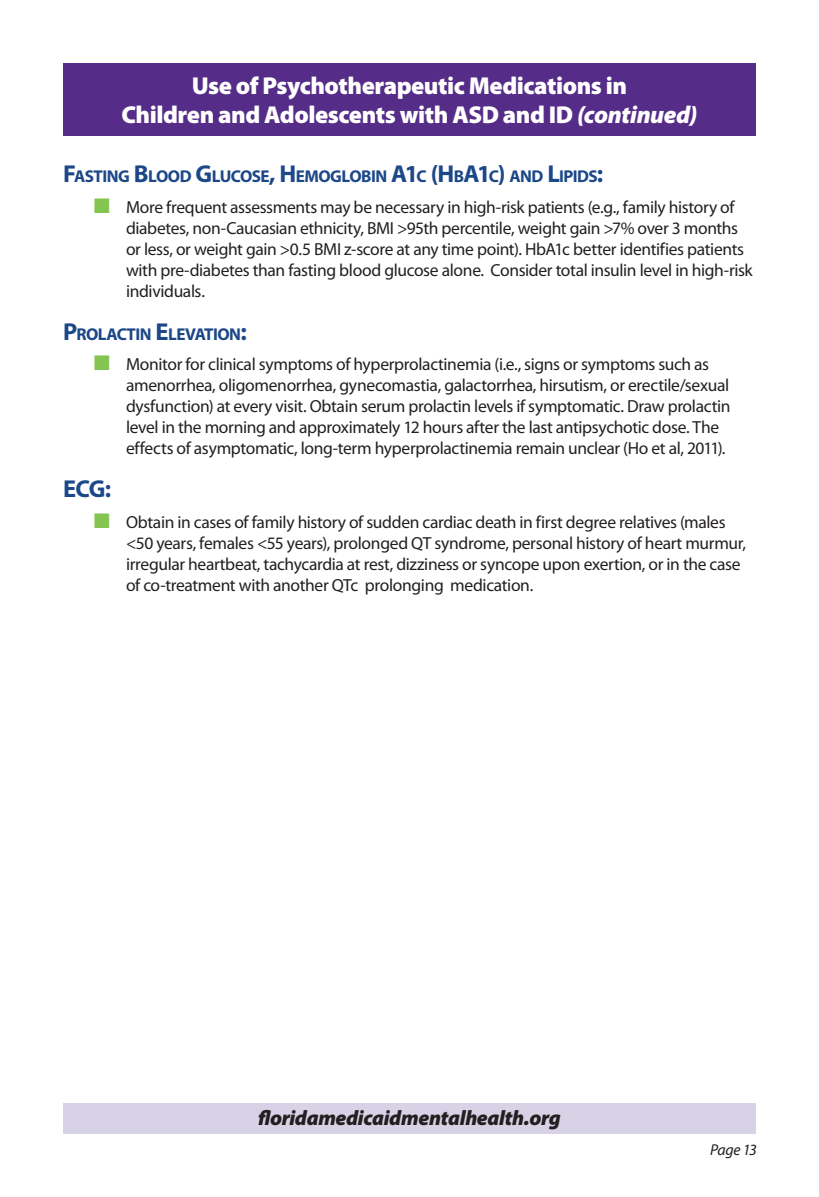
<style>
.page{position:relative;width:819px;height:1197px;background:#fff}
.page>*{position:absolute;margin:0;border:0;box-sizing:border-box;transform-origin:0 0}
.t1{font:900 24.5px "Myriad Pro";letter-spacing:-.02em;color:#fff}
.Subheads{font:700 24.5px "Myriad Pro";color:#1c4788}
.t2{font:italic 900 21px "Myriad Pro";letter-spacing:-.02em;color:#231f20}
.t3{font:17.5px/21px "Myriad Pro";letter-spacing:-.02em;color:#231f20}
.Subheads-2{font:700 17.15px "Myriad Pro";letter-spacing:-.03em;color:#1c4788}
.t4{font:italic 15.75px "Myriad Pro";letter-spacing:-.03em;color:#231f20}
.s1{font-style:italic}
.s2{font-size:24.5px}
.s3{color:#84c551}
</style>
<div class="page">
<div style="left:63px;top:1104px;width:693px;height:30px;background:#d8d2e6"></div>
<div style="left:63px;top:63px;width:693px;height:72px;background:#552c87"></div>
<p class="t1" style="left:192px;top:69px;width:437px">Use of Psychotherapeutic Medications in</p>
<p class="t1" style="left:121px;top:99px;width:578px">Children and Adolescents with ASD and ID <span class="s1">(continued)</span></p>
<p class="Subheads-2" style="left:63px;top:165px;width:542px"><span class="s2">F</span>ASTING <span class="s2">B</span>LOOD <span class="s2">G</span>LUCOSE<span class="s2">, H</span> EMOGLOBIN <span class="s2">A1</span>C <span class="s2">(H</span> B<span class="s2">A1</span>C<span class="s2">)</span> AND <span class="s2">L</span>IPIDS<span class="s2">:</span></p>
<p class="t3" style="left:126px;top:196px;width:628px;text-indent:-32px"><span class="s3">■</span> More frequent assessments may be necessary in high-risk patients (e.g., family history of diabetes, non-Caucasian ethnicity, BMI &gt;95th percentile, weight gain &gt;7% over 3 months or less, or weight gain &gt;0.5 BMI z-score at any time point). HbA1c better identifies patients with pre-diabetes than fasting blood glucose alone. Consider total insulin level in high-risk individuals.</p>
<p class="Subheads-2" style="left:63px;top:323px;width:185px"><span class="s2">P</span>ROLACTIN <span class="s2">E</span> LEVATION<span class="s2">:</span></p>
<p class="t3" style="left:126px;top:354px;width:606px;text-indent:-32px"><span class="s3">■</span> Monitor for clinical symptoms of hyperprolactinemia (i.e., signs or symptoms such as amenorrhea, oligomenorrhea, gynecomastia, galactorrhea, hirsutism, or erectile/sexual dysfunction) at every visit. Obtain serum prolactin levels if symptomatic. Draw prolactin level in the morning and approximately 12 hours after the last antipsychotic dose. The effects of asymptomatic, long-term hyperprolactinemia remain unclear (Ho et al, 2011).</p>
<p class="Subheads" style="left:63px;top:473px;width:50px">ECG:</p>
<p class="t3" style="left:126px;top:511px;width:621px;text-indent:-32px"><span class="s3">■</span> Obtain in cases of family history of sudden cardiac death in first degree relatives (males &lt;50 years, females &lt;55 years), prolonged QT syndrome, personal history of heart murmur, irregular heartbeat, tachycardia at rest, dizziness or syncope upon exertion, or in the case of co-treatment with another QTc prolonging medication.</p>
<p class="t2" style="left:258px;top:1104px;width:304px">floridamedicaidmentalhealth.org</p>
<p class="t4" style="left:710px;top:1140px;width:48px">Page 13</p>
</div>
